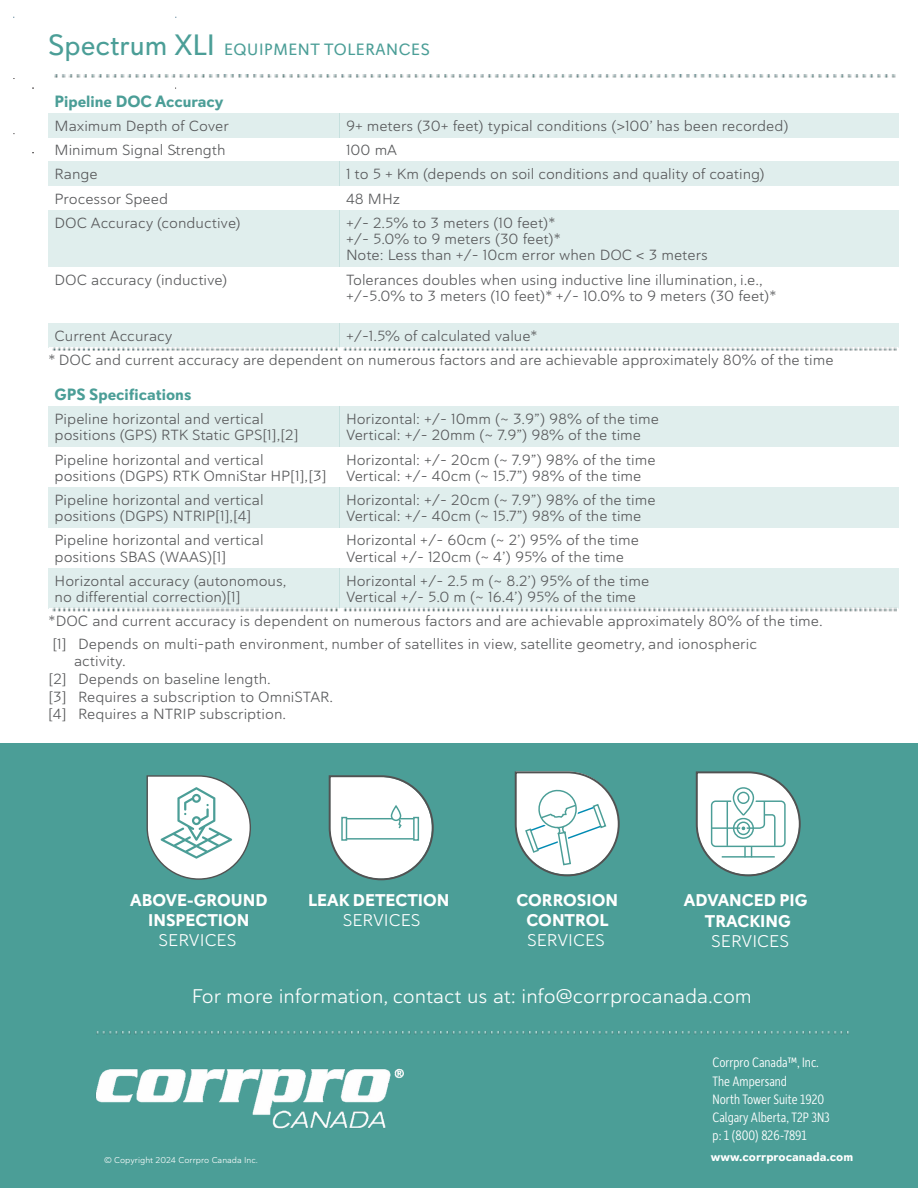
<style>
.page{position:relative;width:918px;height:1188px;background:#fff}
.page>*{position:absolute;margin:0;border:0;box-sizing:border-box;transform-origin:0 0}
.t1{font:19.8px "Haboro Soft Ext Boo";color:#fff}
.t2{font:700 16.95px/20.2px "Davis Sans";color:#fff;text-align:center}
.t3{font:16.95px "Haboro Soft Ext Boo";color:#fff}
.t4{font:700 16.35px "Davis Sans";color:#4b9e97}
.t5{font:16.35px "Davis Sans";letter-spacing:.035em;color:#4b9e97}
.t6{font:14.7px/16.2px "Haboro Soft Ext Boo";color:#58595b}
.t7{font:300 14.55px/18.1px "Depot New Condensed";color:#fff}
.t8{font:700 12.75px "Davis Sans";color:#fff}
.t9{font:8.4px "Haboro Soft Ext Boo";color:#fff}
.s1{font-size:29.4px}
</style>
<div class="page">
<img style="left:54px;top:74px;width:842px;height:4px">
<div style="left:48px;top:113px;width:291px;height:25px;background:#e0eeed"></div>
<div style="left:339px;top:113px;width:560px;height:25px;background:#e0eeed"></div>
<div style="left:48px;top:162px;width:291px;height:24px;background:#e0eeed"></div>
<div style="left:339px;top:162px;width:560px;height:24px;background:#e0eeed"></div>
<div style="left:48px;top:210px;width:291px;height:57px;background:#e0eeed"></div>
<div style="left:339px;top:210px;width:560px;height:57px;background:#e0eeed"></div>
<div style="left:48px;top:324px;width:291px;height:24px;background:#e0eeed"></div>
<div style="left:339px;top:324px;width:560px;height:24px;background:#e0eeed"></div>
<hr style="left:49px;top:347px;width:290px;height:2px;background:#fff">
<hr style="left:339px;top:347px;width:559px;height:2px;background:#fff">
<img style="left:53px;top:347px;width:285px;height:4px">
<img style="left:344px;top:347px;width:553px;height:4px">
<div style="left:48px;top:406px;width:291px;height:41px;background:#e0eeed"></div>
<div style="left:339px;top:406px;width:560px;height:41px;background:#e0eeed"></div>
<div style="left:48px;top:487px;width:291px;height:41px;background:#e0eeed"></div>
<div style="left:339px;top:487px;width:560px;height:41px;background:#e0eeed"></div>
<div style="left:48px;top:568px;width:291px;height:41px;background:#e0eeed"></div>
<div style="left:339px;top:568px;width:560px;height:41px;background:#e0eeed"></div>
<hr style="left:49px;top:608px;width:290px;height:2px;background:#fff">
<hr style="left:339px;top:608px;width:559px;height:2px;background:#fff">
<img style="left:53px;top:608px;width:285px;height:4px">
<img style="left:344px;top:608px;width:553px;height:4px">
<div style="left:0;top:743px;width:918px;height:444px;background:#4b9e97"></div>
<svg style="left:328px;top:775px;width:106px;height:106px"></svg>
<svg style="left:514px;top:771px;width:106px;height:106px"></svg>
<img style="left:96px;top:1031px;width:753px;height:4px">
<img style="left:95px;top:1068px;width:309px;height:61px">
<svg style="left:695px;top:771px;width:106px;height:106px"></svg>
<svg style="left:146px;top:775px;width:105px;height:105px"></svg>
<p class="t5" style="left:48px;top:40px;width:383px"><span class="s1">Spectrum XLI</span> EQUIPMENT TOLERANCES</p>
<p class="t4" style="left:55px;top:91px;width:170px">Pipeline DOC Accuracy</p>
<p class="t6" style="left:55px;top:118px;width:176px">Maximum Depth of Cover</p>
<p class="t6" style="left:346px;top:118px;width:444px">9+ meters (30+ feet) typical conditions (&gt;100’ has been recorded)</p>
<p class="t6" style="left:55px;top:142px;width:173px">Minimum Signal Strength</p>
<p class="t6" style="left:346px;top:142px;width:53px">100 mA</p>
<p class="t6" style="left:55px;top:166px;width:45px">Range</p>
<p class="t6" style="left:346px;top:166px;width:420px">1 to 5 + Km (depends on soil conditions and quality of coating)</p>
<p class="t6" style="left:55px;top:190px;width:115px">Processor Speed</p>
<p class="t6" style="left:346px;top:190px;width:56px">48 MHz</p>
<p class="t6" style="left:55px;top:214px;width:188px">DOC Accuracy (conductive)</p>
<p class="t6" style="left:346px;top:214px;width:363px">+/- 2.5% to 3 meters (10 feet)*<br>+/- 5.0% to 9 meters (30 feet)*<br>Note: Less than +/- 10cm error when DOC &lt; 3 meters</p>
<p class="t6" style="left:55px;top:271px;width:174px">DOC accuracy (inductive)</p>
<p class="t6" style="left:346px;top:271px;width:432px">Tolerances doubles when using inductive line illumination, i.e., +/-5.0% to 3 meters (10 feet)* +/- 10.0% to 9 meters (30 feet)*</p>
<p class="t6" style="left:55px;top:328px;width:120px">Current Accuracy</p>
<p class="t6" style="left:48px;top:324px;width:787px;line-height:23.7px;text-align:center">+/-1.5% of calculated value*<br>* DOC and current accuracy are dependent on numerous factors and are achievable approximately 80% of the time</p>
<p class="t4" style="left:55px;top:384px;width:138px">GPS Specifications</p>
<p class="t6" style="left:55px;top:410px;width:245px">Pipeline horizontal and vertical positions (GPS) RTK Static GPS[1],[2]</p>
<p class="t6" style="left:346px;top:410px;width:314px">Horizontal: +/- 10mm (~ 3.9”) 98% of the time<br>Vertical: +/- 20mm (~ 7.9”) 98% of the time</p>
<p class="t6" style="left:55px;top:451px;width:274px">Pipeline horizontal and vertical positions (DGPS) RTK OmniStar HP[1],[3]</p>
<p class="t6" style="left:346px;top:451px;width:311px">Horizontal: +/- 20cm (~ 7.9”) 98% of the time<br>Vertical: +/- 40cm (~ 15.7”) 98% of the time</p>
<p class="t6" style="left:55px;top:492px;width:210px">Pipeline horizontal and vertical positions (DGPS) NTRIP[1],[4]</p>
<p class="t6" style="left:346px;top:492px;width:311px">Horizontal: +/- 20cm (~ 7.9”) 98% of the time<br>Vertical: +/- 40cm (~ 15.7”) 98% of the time</p>
<p class="t6" style="left:55px;top:532px;width:210px">Pipeline horizontal and vertical positions SBAS (WAAS)[1]</p>
<p class="t6" style="left:346px;top:532px;width:295px">Horizontal +/- 60cm (~ 2’) 95% of the time<br>Vertical +/- 120cm (~ 4’) 95% of the time</p>
<p class="t6" style="left:55px;top:572px;width:233px">Horizontal accuracy (autonomous, no differential correction)[1]</p>
<p class="t6" style="left:346px;top:572px;width:305px">Horizontal +/- 2.5 m (~ 8.2’) 95% of the time<br>Vertical +/- 5.0 m (~ 16.4’) 95% of the time</p>
<p class="t6" style="left:48px;top:609px;width:776px;line-height:22.8px">*DOC and current accuracy is dependent on numerous factors and are achievable approximately 80% of the time. [1] Depends on multi-path environment, number of satellites in view, satellite geometry, and ionospheric</p>
<p class="t6" style="left:48px;top:652px;width:287px;line-height:17.5px;text-indent:26px">activity.<br>[2] Depends on baseline length.<br>[3] Requires a subscription to OmniSTAR. [4] Requires a NTRIP subscription.</p>
<p class="t2" style="left:130px;top:890px;width:139px">ABOVE-GROUND<br>INSPECTION</p>
<p class="t3" style="left:159px;top:929px;width:79px">SERVICES</p>
<p class="t2" style="left:308px;top:890px;width:143px">LEAK DETECTION</p>
<p class="t3" style="left:343px;top:909px;width:79px">SERVICES</p>
<p class="t2" style="left:516px;top:890px;width:103px">CORROSION<br>CONTROL</p>
<p class="t3" style="left:527px;top:929px;width:79px">SERVICES</p>
<p class="t2" style="left:684px;top:891px;width:125px">ADVANCED PIG<br>TRACKING</p>
<p class="t3" style="left:711px;top:930px;width:79px">SERVICES</p>
<h1 class="t1" style="left:192px;top:983px;width:562px">For more information, contact us at: info@corrprocanada.com</h1>
<p class="t7" style="left:713px;top:1053px;width:119px">Corrpro Canada™, Inc.<br>The Ampersand<br>North Tower Suite 1920<br>Calgary Alberta, T2P 3N3 p: 1 (800) 826-7891</p>
<p class="t9" style="left:104px;top:1154px;width:156px">© Copyright 2024 Corrpro Canada Inc.</p>
<p class="t8" style="left:711px;top:1149px;width:144px">www.corrprocanada.com</p>
</div>
